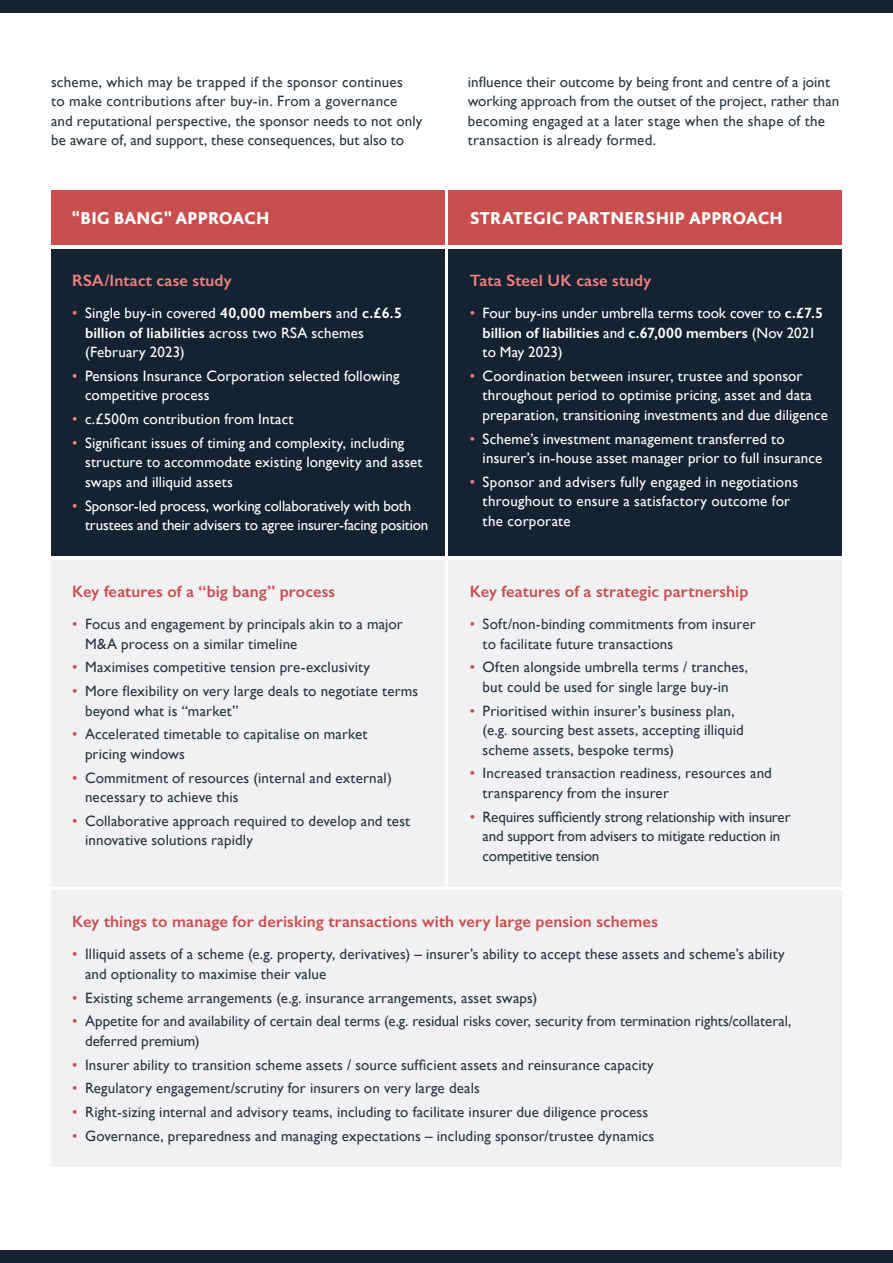
<style>
.page{position:relative;width:893px;height:1263px;background:#fff}
.page>*{position:absolute;margin:0;border:0;box-sizing:border-box;transform-origin:0 0}
.t1{font:800 18px "Bliss Pro";letter-spacing:.005em;color:#fff}
.t2{font:600 16.5px "Gill Sans";letter-spacing:.005em;color:#c94f4f}
.t3{font:600 16.5px "Gill Sans";letter-spacing:.01em;color:#f0807d}
.t4{font:15px/19.5px "Gill Sans";letter-spacing:.01em;color:#283743}
.t5{font:15px/19.5px "Gill Sans";letter-spacing:.01em;color:#fff}
.t6{font:15px/19.5px "Gill Sans";letter-spacing:-.01em;color:#283743}
.t7{font:15px/19.5px "Gill Sans";letter-spacing:-.01em;color:#fff}
.s1{color:#f0807d}
.s2{font-weight:600}
.s3{color:#c94f4f}
</style>
<div class="page">
<div style="left:51px;top:249px;width:393px;height:307px;background:#142231"></div>
<div style="left:51px;top:190px;width:393px;height:55px;background:#c94f4f"></div>
<div style="left:449px;top:190px;width:393px;height:55px;background:#c94f4f"></div>
<div style="left:51px;top:560px;width:393px;height:326px;background:#f1f1f3"></div>
<div style="left:449px;top:249px;width:393px;height:307px;background:#142231"></div>
<div style="left:449px;top:560px;width:393px;height:326px;background:#f1f1f3"></div>
<div style="left:51px;top:890px;width:791px;height:276px;background:#f1f1f3"></div>
<div style="left:0;top:1250px;width:893px;height:13px;background:#142231"></div>
<div style="left:0;top:0;width:893px;height:13px;background:#142231"></div>
<p class="t4" style="left:51px;top:72px;width:373px">scheme, which may be trapped if the sponsor continues<br>to make contributions after buy-in. From a governance and reputational perspective, the sponsor needs to not only be aware of, and support, these consequences, but also to</p>
<p class="t4" style="left:468px;top:72px;width:373px">influence their outcome by being front and centre of a joint working approach from the outset of the project, rather than becoming engaged at a later stage when the shape of the transaction is already formed.</p>
<p class="t1" style="left:72px;top:206px;width:199px">“BIG BANG” APPROACH</p>
<p class="t1" style="left:470px;top:206px;width:315px">STRATEGIC PARTNERSHIP APPROACH</p>
<p class="t3" style="left:72px;top:270px;width:161px">RSA/Intact case study</p>
<p class="t5" style="left:85px;top:303px;width:319px;text-indent:-13px"><span class="s1">•</span> Single buy-in covered <span class="s2">40,000 members</span> and <span class="s2">c.£6.5 billion of liabilities</span> across two RSA schemes (February 2023)</p>
<p class="t5" style="left:85px;top:366px;width:316px;text-indent:-13px"><span class="s1">•</span> Pensions Insurance Corporation selected following competitive process</p>
<p class="t5" style="left:72px;top:409px;width:223px"><span class="s1">•</span> c.£500m contribution from Intact</p>
<p class="t5" style="left:85px;top:433px;width:339px;text-indent:-13px"><span class="s1">•</span> Significant issues of timing and complexity, including structure to accommodate existing longevity and asset swaps and illiquid assets</p>
<p class="t7" style="left:85px;top:496px;width:345px;text-indent:-13px"><span class="s1">•</span> Sponsor-led process, working collaboratively with both trustees and their advisers to agree insurer-facing position</p>
<p class="t2" style="left:72px;top:581px;width:264px">Key features of a “big bang” process</p>
<p class="t4" style="left:85px;top:614px;width:319px;text-indent:-13px"><span class="s3">•</span> Focus and engagement by principals akin to a major<br>M&amp;A process on a similar timeline</p>
<p class="t4" style="left:72px;top:657px;width:299px"><span class="s3">•</span> Maximises competitive tension pre-exclusivity</p>
<p class="t4" style="left:85px;top:681px;width:335px;text-indent:-13px"><span class="s3">•</span> More flexibility on very large deals to negotiate terms beyond what is “market”</p>
<p class="t4" style="left:85px;top:724px;width:284px;text-indent:-13px"><span class="s3">•</span> Accelerated timetable to capitalise on market pricing windows</p>
<p class="t4" style="left:85px;top:767px;width:308px;text-indent:-13px"><span class="s3">•</span> Commitment of resources (internal and external) necessary to achieve this</p>
<p class="t4" style="left:85px;top:811px;width:327px;text-indent:-13px"><span class="s3">•</span> Collaborative approach required to develop and test innovative solutions rapidly</p>
<p class="t3" style="left:470px;top:270px;width:183px">Tata Steel UK case study</p>
<p class="t5" style="left:483px;top:303px;width:342px;text-indent:-13px"><span class="s1">•</span> Four buy-ins under umbrella terms took cover to <span class="s2">c.£7.5 billion of liabilities</span> and <span class="s2">c.67,000 members</span> (Nov 2021 to May 2023)</p>
<p class="t5" style="left:483px;top:366px;width:347px;text-indent:-13px"><span class="s1">•</span> Coordination between insurer, trustee and sponsor throughout period to optimise pricing, asset and data preparation, transitioning investments and due diligence</p>
<p class="t5" style="left:483px;top:429px;width:341px;text-indent:-13px"><span class="s1">•</span> Scheme’s investment management transferred to insurer’s in-house asset manager prior to full insurance</p>
<p class="t5" style="left:483px;top:472px;width:317px;text-indent:-13px"><span class="s1">•</span> Sponsor and advisers fully engaged in negotiations throughout to ensure a satisfactory outcome for the corporate</p>
<p class="t2" style="left:470px;top:581px;width:280px">Key features of a strategic partnership</p>
<p class="t4" style="left:483px;top:614px;width:275px;text-indent:-13px"><span class="s3">•</span> Soft/non-binding commitments from insurer to facilitate future transactions</p>
<p class="t4" style="left:470px;top:657px;width:280px;text-align:center"><span class="s3">•</span> Often alongside umbrella terms / tranches, but could be used for single large buy-in</p>
<p class="t4" style="left:483px;top:700px;width:263px;text-indent:-13px"><span class="s3">•</span> Prioritised within insurer’s business plan, (e.g. sourcing best assets, accepting illiquid scheme assets, bespoke terms)</p>
<p class="t4" style="left:483px;top:763px;width:291px;text-indent:-13px"><span class="s3">•</span> Increased transaction readiness, resources and transparency from the insurer</p>
<p class="t6" style="left:483px;top:806px;width:309px;text-indent:-13px"><span class="s3">•</span> Requires sufficiently strong relationship with insurer and support from advisers to mitigate reduction in competitive tension</p>
<p class="t2" style="left:72px;top:911px;width:587px">Key things to manage for derisking transactions with very large pension schemes</p>
<p class="t4" style="left:85px;top:944px;width:701px;text-indent:-13px"><span class="s3">•</span> Illiquid assets of a scheme (e.g. property, derivatives) – insurer’s ability to accept these assets and scheme’s ability and optionality to maximise their value</p>
<p class="t4" style="left:72px;top:988px;width:467px"><span class="s3">•</span> Existing scheme arrangements (e.g. insurance arrangements, asset swaps)</p>
<p class="t4" style="left:85px;top:1011px;width:708px;text-indent:-13px"><span class="s3">•</span> Appetite for and availability of certain deal terms (e.g. residual risks cover, security from termination rights/collateral, deferred premium)</p>
<p class="t4" style="left:72px;top:1055px;width:583px"><span class="s3">•</span> Insurer ability to transition scheme assets / source sufficient assets and reinsurance capacity</p>
<p class="t4" style="left:72px;top:1078px;width:409px"><span class="s3">•</span> Regulatory engagement/scrutiny for insurers on very large deals</p>
<p class="t4" style="left:72px;top:1102px;width:577px"><span class="s3">•</span> Right-sizing internal and advisory teams, including to facilitate insurer due diligence process</p>
<p class="t4" style="left:72px;top:1126px;width:583px"><span class="s3">•</span> Governance, preparedness and managing expectations – including sponsor/trustee dynamics</p>
</div>
